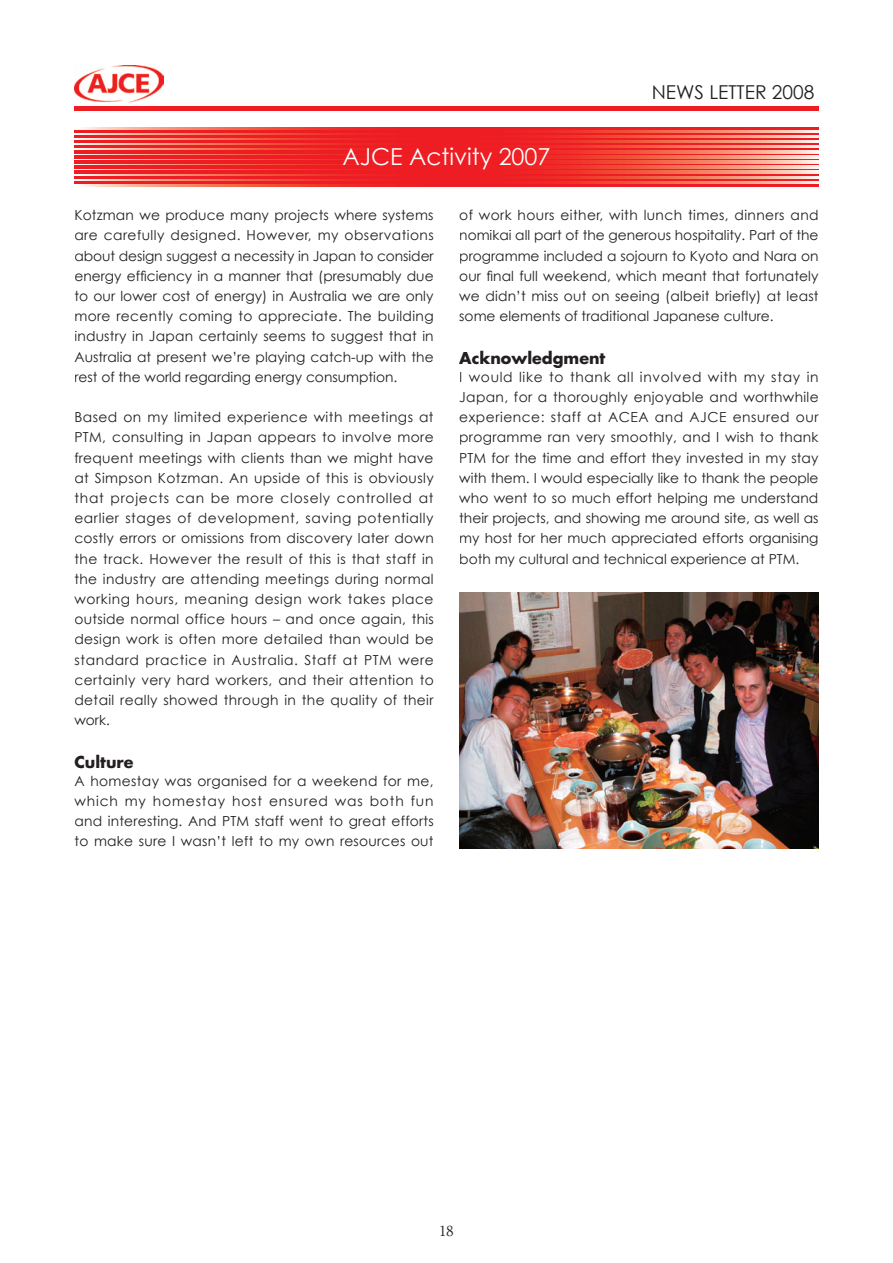
<style>
.page{position:relative;width:893px;height:1263px;background:#fff}
.page>*{position:absolute;margin:0;border:0;box-sizing:border-box;transform-origin:0 0}
.t1{font:23.4px "Century Gothic";color:#fff}
.t2{font:19.2px "Century Gothic";color:#231f20}
.t3{font:700 15.9px "Futura";color:#231f20}
.t4{font:13.8px/20.2px "Century Gothic";color:#231f20;text-align:justify}
.t5{font:13.8px "Ryumin Pro";color:#231f20}
</style>
<div class="page">
<img style="left:74px;top:66px;width:90px;height:37px">
<div style="left:74px;top:106px;width:745px;height:5px;background:#ee1d23"></div>
<img style="left:459px;top:593px;width:360px;height:255px">
<svg style="left:74px;top:128px;width:745px;height:58px;background:#f0413d"></svg>
<svg style="left:74px;top:130px;width:745px;height:3px;background:#f0403b"></svg>
<svg style="left:74px;top:135px;width:745px;height:3px;background:#f0403b"></svg>
<svg style="left:74px;top:140px;width:745px;height:3px;background:#f0403b"></svg>
<svg style="left:74px;top:145px;width:745px;height:3px;background:#f0403b"></svg>
<svg style="left:74px;top:151px;width:745px;height:2px"></svg>
<svg style="left:74px;top:156px;width:745px;height:2px"></svg>
<svg style="left:74px;top:161px;width:745px;height:2px"></svg>
<svg style="left:74px;top:166px;width:745px;height:2px"></svg>
<svg style="left:74px;top:171px;width:745px;height:2px"></svg>
<svg style="left:74px;top:176px;width:745px;height:3px;background:#f0403b"></svg>
<svg style="left:74px;top:181px;width:745px;height:3px;background:#f0403b"></svg>
<h1 class="t1" style="left:342px;top:143px;width:210px">AJCE Activity 2007</h1>
<h2 class="t2" style="left:652px;top:81px;width:164px">NEWS LETTER 2008</h2>
<p class="t4" style="left:74px;top:205px;width:361px">Kotzman we produce many projects where systems are carefully designed. However, my observations about design suggest a necessity in Japan to consider energy efficiency in a manner that (presumably due to our lower cost of energy) in Australia we are only more recently coming to appreciate. The building industry in Japan certainly seems to suggest that in Australia at present we’re playing catch-up with the rest of the world regarding energy consumption.</p>
<p class="t4" style="left:74px;top:407px;width:361px">Based on my limited experience with meetings at PTM, consulting in Japan appears to involve more frequent meetings with clients than we might have at Simpson Kotzman. An upside of this is obviously that projects can be more closely controlled at earlier stages of development, saving potentially costly errors or omissions from discovery later down the track. However the result of this is that staff in the industry are attending meetings during normal working hours, meaning design work takes place outside normal office hours – and once again, this design work is often more detailed than would be standard practice in Australia. Staff at PTM were certainly very hard workers, and their attention to detail really showed through in the quality of their work.</p>
<p class="t3" style="left:74px;top:751px;width:61px">Culture</p>
<p class="t4" style="left:74px;top:770px;width:361px">A homestay was organised for a weekend for me, which my homestay host ensured was both fun and interesting. And PTM staff went to great efforts to make sure I wasn’t left to my own resources out</p>
<p class="t4" style="left:459px;top:205px;width:361px">of work hours either, with lunch times, dinners and nomikai all part of the generous hospitality. Part of the programme included a sojourn to Kyoto and Nara on our final full weekend, which meant that fortunately we didn’t miss out on seeing (albeit briefly) at least some elements of traditional Japanese culture.</p>
<p class="t3" style="left:459px;top:347px;width:148px">Acknowledgment</p>
<p class="t4" style="left:459px;top:366px;width:361px">I would like to thank all involved with my stay in Japan, for a thoroughly enjoyable and worthwhile experience: staff at ACEA and AJCE ensured our programme ran very smoothly, and I wish to thank PTM for the time and effort they invested in my stay with them. I would especially like to thank the people who went to so much effort helping me understand their projects, and showing me around site, as well as my host for her much appreciated efforts organising both my cultural and technical experience at PTM.</p>
<p class="t5" style="left:440px;top:1220px;width:15px">18</p>
</div>
